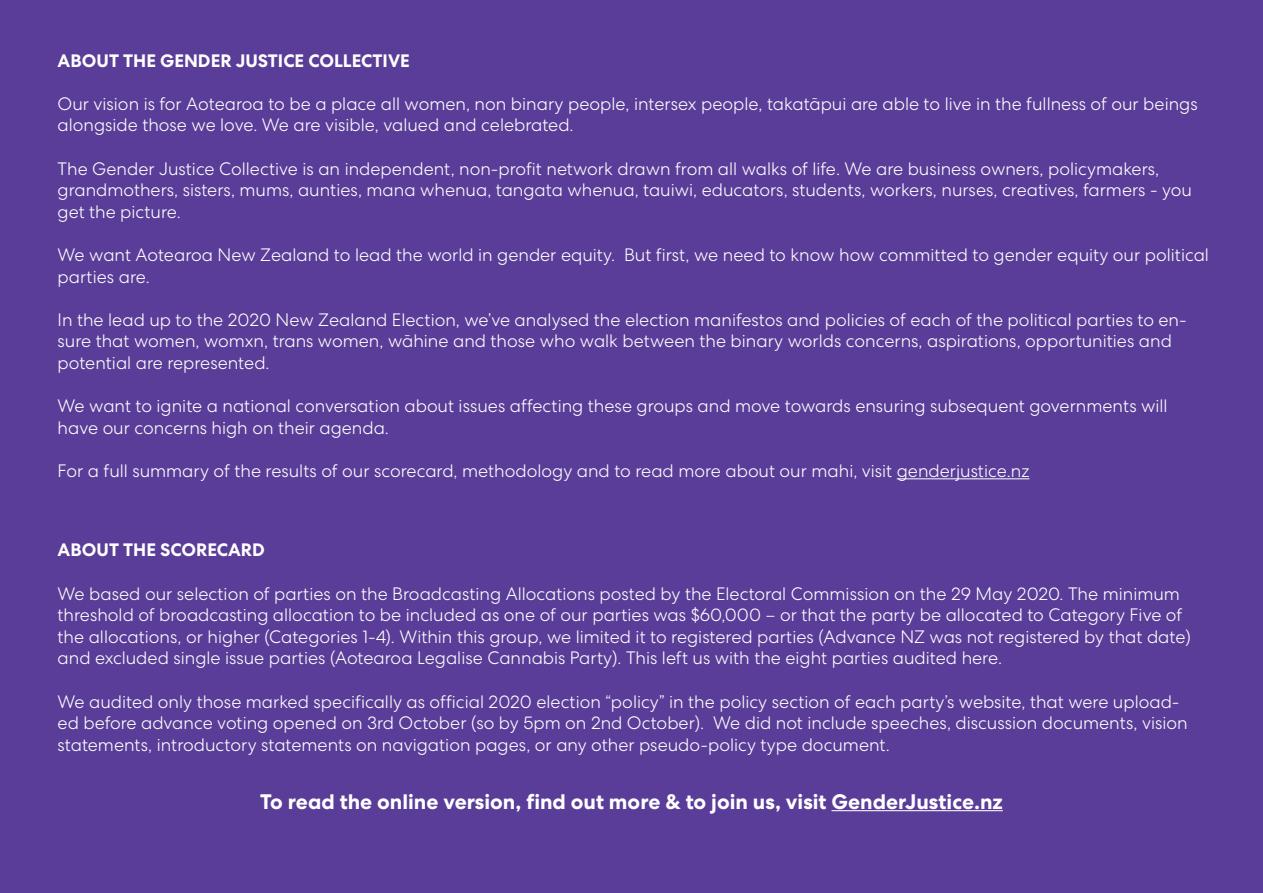
<style>
.page{position:relative;width:1263px;height:893px;background:#5a3d98}
.page>*{position:absolute;margin:0;border:0;box-sizing:border-box;transform-origin:0 0}
.t1{font:700 21px "Centra No 2";color:#fff}
.t2{font:300 18px/21.6px "Centra No 2";color:#fff}
.t3{font:700 18px "Centra No 2";color:#fff}
</style>
<div class="page">
<hr style="left:897px;top:478px;width:132px;height:1px;background:#fff">
<hr style="left:831px;top:810px;width:172px;height:1px;background:#fff">
<p class="t3" style="left:58px;top:50px;width:354px">ABOUT THE GENDER JUSTICE COLLECTIVE</p>
<p class="t2" style="left:58px;top:93px;width:1141px">Our vision is for Aotearoa to be a place all women, non binary people, intersex people, takatāpui are able to live in the fullness of our beings alongside those we love. We are visible, valued and celebrated.</p>
<p class="t2" style="left:58px;top:158px;width:1136px">The Gender Justice Collective is an independent, non-profit network drawn from all walks of life. We are business owners, policymakers, grandmothers, sisters, mums, aunties, mana whenua, tangata whenua, tauiwi, educators, students, workers, nurses, creatives, farmers - you get the picture.</p>
<p class="t2" style="left:58px;top:244px;width:1153px">We want Aotearoa New Zealand to lead the world in gender equity. But first, we need to know how committed to gender equity our political parties are.</p>
<p class="t2" style="left:58px;top:309px;width:1131px">In the lead up to the 2020 New Zealand Election, we’ve analysed the election manifestos and policies of each of the political parties to en&shy;sure that women, womxn, trans women, wāhine and those who walk between the binary worlds concerns, aspirations, opportunities and potential are represented.</p>
<p class="t2" style="left:58px;top:395px;width:1111px">We want to ignite a national conversation about issues affecting these groups and move towards ensuring subsequent governments will have our concerns high on their agenda.</p>
<p class="t2" style="left:58px;top:460px;width:973px">For a full summary of the results of our scorecard, methodology and to read more about our mahi, visit genderjustice.nz</p>
<p class="t3" style="left:58px;top:539px;width:209px">ABOUT THE SCORECARD</p>
<p class="t2" style="left:58px;top:582px;width:1135px">We based our selection of parties on the Broadcasting Allocations posted by the Electoral Commission on the 29 May 2020. The minimum threshold of broadcasting allocation to be included as one of our parties was $60,000 – or that the party be allocated to Category Five of the allocations, or higher (Categories 1-4). Within this group, we limited it to registered parties (Advance NZ was not registered by that date) and excluded single issue parties (Aotearoa Legalise Cannabis Party). This left us with the eight parties audited here.</p>
<p class="t2" style="left:58px;top:690px;width:1131px">We audited only those marked specifically as official 2020 election “policy” in the policy section of each party’s website, that were upload&shy;ed before advance voting opened on 3rd October (so by 5pm on 2nd October). We did not include speeches, discussion documents, vision statements, introductory statements on navigation pages, or any other pseudo-policy type document.</p>
<p class="t1" style="left:260px;top:789px;width:744px">To read the online version, find out more &amp; to join us, visit GenderJustice.nz</p>
</div>
